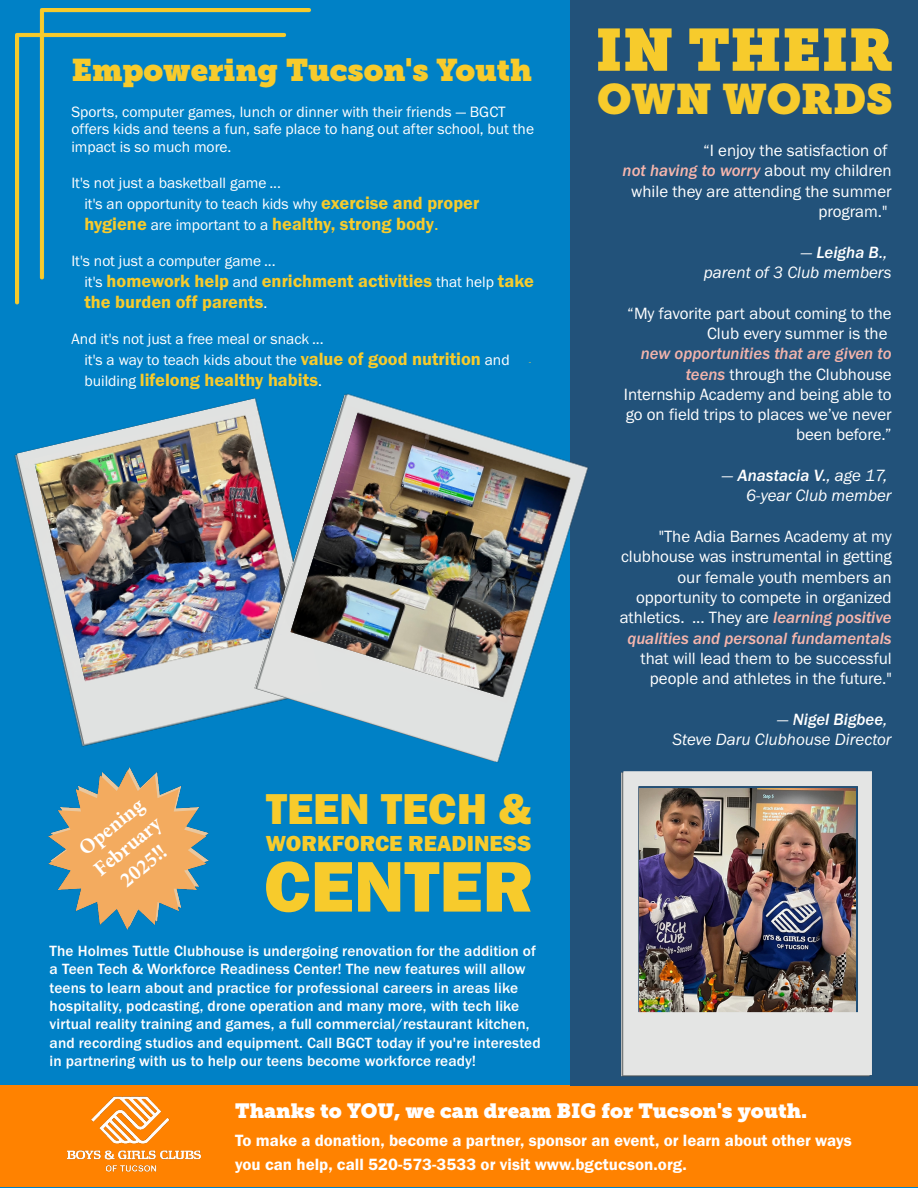
<style>
.page{position:relative;width:918px;height:1188px;background:#0081c6}
.page>*{position:absolute;margin:0;border:0;box-sizing:border-box;transform-origin:0 0}
.t1{font:74.1px "Franklin Gothic URW Hea";color:#f7cb2c}
.t2{font:58.95px "Museo Slab";color:#f7cb2c}
.t3{font:44.7px "Franklin Gothic URW Hea";color:#f7cb2c}
.t4{font:42.15px "Museo Slab";letter-spacing:-.005em;color:#f7cb2c}
.t5{font:31.05px "Museo Slab";color:#f7cb2c}
.t6{font:22.65px "Franklin Gothic URW Hea";color:#f7cb2c}
.t7{font:700 21px/25.2px "Minion Pro";color:#fff;text-align:center}
.t8{font:20.4px "Museo Slab";color:#fff}
.t9{font:18.3px/21.1px "Franklin Gothic URW Dem";color:#f7cb2c}
.t10{font:16.95px/20.2px "Franklin Gothic URW Boo";color:#fff;text-align:right}
.t11{font:16.95px/23.9px "Franklin Gothic URW Dem";color:#fff}
.t12{font:16.95px "Franklin Gothic URW Med Ita";color:#f7b6ad}
.t13{font:16.95px "Franklin Gothic URW Boo Ita";color:#fff}
.t14{font:16.95px "Franklin Gothic URW Med Ita";color:#fff}
.t15{font:16.95px "Franklin Gothic URW Med Ita";color:#f3b4ac}
.t16{font:15.45px/17.9px "Franklin Gothic URW Boo";color:#fff}
.t17{font:500 15.3px/18.5px "Franklin Gothic URW";letter-spacing:.01em;color:#fff}
.s1{font-family:"Franklin Gothic URW Dem";font-size:18.3px;color:#f7cb2c}
.s2{font-family:"Franklin Gothic URW Boo";font-size:15.45px;color:#fff}
.s3{font-family:"Franklin Gothic URW Boo"}
.s4{font-family:"Franklin Gothic URW Boo";color:#fff}
.s5{font-family:"Franklin Gothic URW Boo Ita"}
.s6{font-family:"Franklin Gothic URW Med Ita";color:#f3b4ac}
.s7{font-family:"Franklin Gothic URW Med Ita";color:#f7b6ad}
</style>
<div class="page">
<div style="left:0;top:1085px;width:918px;height:102px;background:#ff8200"></div>
<img style="left:67px;top:1096px;width:133px;height:76px">
<div style="left:571px;top:0;width:347px;height:1086px;background:#22527a"></div>
<img style="left:531px;top:771px;width:341px;height:315px">
<div style="left:266px;top:794px;width:265px;height:118px;background:#0081c6"></div>
<img style="left:49px;top:790px;width:159px;height:140px">
<img style="left:0;top:358px;width:168px;height:432px">
<img style="left:168px;top:350px;width:528px;height:444px">
<div style="left:16px;top:8px;width:515px;height:354px;background:#0081c6"></div>
<h3 class="t5" style="left:71px;top:51px;width:462px">Empowering Tucson's Youth</h3>
<p class="t16" style="left:71px;top:102px;width:464px">Sports, computer games, lunch or dinner with their friends — BGCT offers kids and teens a fun, safe place to hang out after school, but the impact is so much more.</p>
<p class="t16" style="left:84px;top:172px;width:397px;line-height:21.1px;text-indent:-13px">It's not just a basketball game ...<br>it's an opportunity to teach kids why <span class="s1">exercise and proper</span></p>
<p class="t9" style="left:84px;top:213px;width:356px">hygiene <span class="s2">are important to a</span> healthy, strong body<span class="s3">.</span></p>
<p class="t16" style="left:71px;top:251px;width:206px">It's not just a computer game ...</p>
<p class="t9" style="left:84px;top:270px;width:451px"><span class="s2">it's</span> homework help <span class="s2">and</span> enrichment activities <span class="s2">that help</span> take the burden off parents<span class="s2">.</span></p>
<p class="t16" style="left:84px;top:328px;width:427px;line-height:21.1px;text-indent:-13px">And it's not just a free meal or snack ...<br>it's a way to teach kids about the <span class="s1">value of good nutrition</span> and</p>
<p class="t9" style="left:84px;top:369px;width:239px"><span class="s2">building</span> lifelong healthy habits<span class="s2">.</span></p>
<h3 class="t3" style="left:266px;top:780px;width:267px">TEEN TECH &amp;</h3>
<h3 class="t6" style="left:266px;top:829px;width:267px">WORKFORCE READINESS</h3>
<h1 class="t1" style="left:264px;top:839px;width:271px">CENTER</h1>
<p class="t17" style="left:50px;top:941px;width:492px">The Holmes Tuttle Clubhouse is undergoing renovation for the addition of a Teen Tech &amp; Workforce Readiness Center! The new features will allow teens to learn about and practice for professional careers in areas like hospitality, podcasting, drone operation and many more, with tech like virtual reality training and games, a full commercial/restaurant kitchen, and recording studios and equipment. Call BGCT today if you're interested in partnering with us to help our teens become workforce ready!</p>
<h3 class="t7" style="left:72px;top:842px;width:82px;rotate:-39deg">Opening<br>February<br>2025!!</h3>
<h2 class="t2" style="left:595px;top:15px;width:299px">IN THEIR</h2>
<h3 class="t4" style="left:597px;top:74px;width:298px">OWN WORDS</h3>
<p class="t10" style="left:703px;top:140px;width:186px">“I enjoy the satisfaction of</p>
<p class="t12" style="left:623px;top:161px;width:271px">not having to worry <span class="s4">about my children</span></p>
<p class="t10" style="left:631px;top:181px;width:262px">while they are attending the summer program."</p>
<p class="t14" style="left:801px;top:242px;width:88px"><span class="s5">—</span> Leigha B.<span class="s5">,</span></p>
<p class="t13" style="left:704px;top:262px;width:189px">parent of 3 Club members</p>
<p class="t10" style="left:627px;top:303px;width:266px">“My favorite part about coming to the<br>Club every summer is the</p>
<p class="t15" style="left:641px;top:344px;width:252px">new opportunities that are given to</p>
<p class="t10" style="left:624px;top:363px;width:269px"><span class="s6">teens</span> through the Clubhouse<br>Internship Academy and being able to go on field trips to places we’ve never been before.”</p>
<p class="t14" style="left:722px;top:465px;width:167px"><span class="s5">—</span> Anastacia V.<span class="s5">, age 17,</span></p>
<p class="t13" style="left:746px;top:485px;width:147px">6-year Club member</p>
<p class="t10" style="left:620px;top:526px;width:273px">"The Adia Barnes Academy at my clubhouse was instrumental in getting our female youth members an opportunity to compete in organized athletics. ... They are <span class="s7">learning positive</span></p>
<p class="t12" style="left:627px;top:628px;width:266px">qualities and personal fundamentals</p>
<p class="t10" style="left:641px;top:648px;width:253px;text-align:center">that will lead them to be successful people and athletes in the future."</p>
<p class="t14" style="left:777px;top:709px;width:112px"><span class="s5">—</span> Nigel Bigbee<span class="s5">,</span></p>
<p class="t13" style="left:673px;top:729px;width:221px">Steve Daru Clubhouse Director</p>
<h3 class="t8" style="left:235px;top:1099px;width:574px">Thanks to YOU, we can dream BIG for Tucson's youth.</h3>
<p class="t11" style="left:235px;top:1128px;width:618px">To make a donation, become a partner, sponsor an event, or learn about other ways you can help, call 520-573-3533 or visit www.bgctucson.org.</p>
</div>
